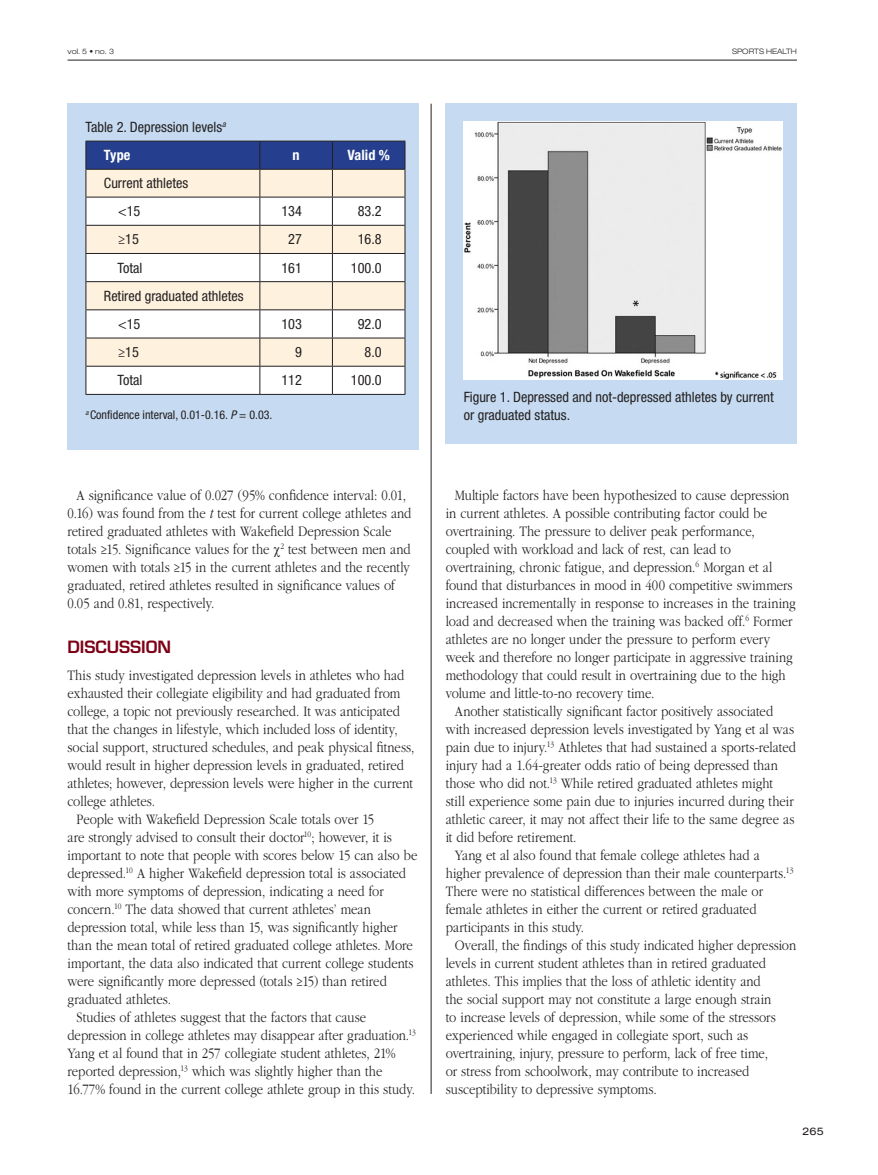
<style>
.page{position:relative;width:878px;height:1175px;background:#fff}
.page>*{position:absolute;margin:0;border:0;box-sizing:border-box;transform-origin:0 0}
.SEC-A{font:600 16.5px "Eurostile";letter-spacing:-.005em;color:#7d0216}
.Text-Indent{font:300 15px/18px "ITC Garamond Std";color:#231f20;scale:.85 1}
.TT{font:condensed 14.25px "Helvetica Neue LT Std";color:#231f20}
.FG{font:condensed 14.25px/18px "Helvetica Neue LT Std";color:#231f20}
.TN{font:condensed 14.25px "Helvetica Neue LT Std";color:#231f20}
.CH{font:700 condensed 14.25px "Helvetica Neue LT Std";color:#fff}
.SO{font:condensed 12px "Helvetica Neue LT Std";color:#231f20}
.t1{font:expanded 10.5px "Helvetica Neue LT Std";color:#231f20}
.t2{font:300 expanded 7.5px "Helvetica Neue LT Std";color:#231f20}
.s1{font-style:italic}
</style>
<div class="page">
<hr style="left:430px;top:104px;width:1px;height:990px;background:#231f20">
<hr style="left:68px;top:60px;width:728px;height:1px;background:#231f20">
<div style="left:68px;top:104px;width:350px;height:346px;background:#c6dbf1"></div>
<svg style="left:86px;top:141px;width:319px;height:253px;background:#dddbdb"></svg>
<hr style="left:86px;top:394px;width:174px;height:1px;background:#231f20">
<hr style="left:260px;top:394px;width:72px;height:1px;background:#231f20">
<hr style="left:332px;top:394px;width:73px;height:1px;background:#231f20">
<div style="left:446px;top:104px;width:350px;height:340px;background:#c6dbf1"></div>
<img style="left:464px;top:122px;width:318px;height:258px">
<p class="t2" style="left:68px;top:46px;width:48px">vol. 5 • no. 3</p>
<p class="t2" style="left:732px;top:46px;width:66px">SPORTS HEALTH</p>
<p class="TN" style="left:86px;top:118px;width:142px">Table 2. Depression levels<sup>a</sup></p>
<p class="CH" style="left:104px;top:147px;width:28px">Type</p>
<p class="CH" style="left:292px;top:147px;width:9px">n</p>
<p class="CH" style="left:347px;top:147px;width:44px">Valid %</p>
<p class="TT" style="left:104px;top:175px;width:86px">Current athletes</p>
<p class="TT" style="left:118px;top:203px;width:24px">&lt;15</p>
<p class="TT" style="left:281px;top:203px;width:22px">134</p>
<p class="TT" style="left:358px;top:203px;width:25px">83.2</p>
<p class="TT" style="left:118px;top:231px;width:22px">≥15</p>
<p class="TT" style="left:288px;top:231px;width:15px">27</p>
<p class="TT" style="left:358px;top:231px;width:25px">16.8</p>
<p class="TT" style="left:118px;top:259px;width:26px">Total</p>
<p class="TT" style="left:281px;top:259px;width:22px">161</p>
<p class="TT" style="left:351px;top:259px;width:32px">100.0</p>
<p class="TT" style="left:104px;top:287px;width:141px">Retired graduated athletes</p>
<p class="TT" style="left:118px;top:316px;width:24px">&lt;15</p>
<p class="TT" style="left:281px;top:316px;width:22px">103</p>
<p class="TT" style="left:358px;top:316px;width:25px">92.0</p>
<p class="TT" style="left:118px;top:344px;width:22px">≥15</p>
<p class="TT" style="left:295px;top:344px;width:8px">9</p>
<p class="TT" style="left:364px;top:344px;width:19px">8.0</p>
<p class="TT" style="left:118px;top:372px;width:26px">Total</p>
<p class="TT" style="left:281px;top:372px;width:22px">112</p>
<p class="TT" style="left:351px;top:372px;width:32px">100.0</p>
<p class="SO" style="left:86px;top:407px;width:188px"><sup>a</sup> Confidence interval, 0.01-0.16. <span class="s1">P</span> = 0.03.</p>
<p class="Text-Indent" style="left:68px;top:486px;width:406px;text-indent:9px">A significance value of 0.027 (95% confidence interval: 0.01, 0.16) was found from the <span class="s1">t</span> test for current college athletes and retired graduated athletes with Wakefield Depression Scale totals ≥15. Significance values for the <sup>2</sup> test between men and women with totals ≥15 in the current athletes and the recently graduated, retired athletes resulted in significance values of 0.05 and 0.81, respectively.</p>
<p class="SEC-A" style="left:68px;top:636px;width:105px">DISCUSSION</p>
<p class="Text-Indent" style="left:68px;top:666px;width:410px">This study investigated depression levels in athletes who had exhausted their collegiate eligibility and had graduated from college, a topic not previously researched. It was anticipated that the changes in lifestyle, which included loss of identity, social support, structured schedules, and peak physical fitness, would result in higher depression levels in graduated, retired athletes; however, depression levels were higher in the current college athletes.</p>
<p class="Text-Indent" style="left:68px;top:810px;width:413px;text-indent:9px">People with Wakefield Depression Scale totals over 15<br>are strongly advised to consult their doctor<sup>10</sup>; however, it is important to note that people with scores below 15 can also be depressed.<sup>10</sup> A higher Wakefield depression total is associated with more symptoms of depression, indicating a need for concern.<sup>10</sup> The data showed that current athletes’ mean depression total, while less than 15, was significantly higher than the mean total of retired graduated college athletes. More important, the data also indicated that current college students were significantly more depressed (totals ≥15) than retired graduated athletes.</p>
<p class="Text-Indent" style="left:68px;top:1008px;width:411px;text-indent:9px">Studies of athletes suggest that the factors that cause depression in college athletes may disappear after graduation.<sup>13<br></sup>Yang et al found that in 257 collegiate student athletes, 21% reported depression,<sup>13</sup> which was slightly higher than the 16.77% found in the current college athlete group in this study.</p>
<p class="FG" style="left:464px;top:388px;width:311px">Figure 1. Depressed and not-depressed athletes by current or graduated status.</p>
<p class="Text-Indent" style="left:446px;top:486px;width:413px;text-indent:9px">Multiple factors have been hypothesized to cause depression in current athletes. A possible contributing factor could be overtraining. The pressure to deliver peak performance, coupled with workload and lack of rest, can lead to overtraining, chronic fatigue, and depression.<sup>6</sup> Morgan et al found that disturbances in mood in 400 competitive swimmers increased incrementally in response to increases in the training load and decreased when the training was backed off.<sup>6</sup> Former athletes are no longer under the pressure to perform every week and therefore no longer participate in aggressive training methodology that could result in overtraining due to the high volume and little-to-no recovery time.</p>
<p class="Text-Indent" style="left:446px;top:702px;width:413px;text-indent:9px">Another statistically significant factor positively associated with increased depression levels investigated by Yang et al was pain due to injury.<sup>13</sup> Athletes that had sustained a sports-related injury had a 1.64-greater odds ratio of being depressed than those who did not.<sup>13</sup> While retired graduated athletes might still experience some pain due to injuries incurred during their athletic career, it may not affect their life to the same degree as it did before retirement.</p>
<p class="Text-Indent" style="left:446px;top:846px;width:410px;text-indent:9px">Yang et al also found that female college athletes had a higher prevalence of depression than their male counterparts.<sup>13<br></sup>There were no statistical differences between the male or female athletes in either the current or retired graduated participants in this study.</p>
<p class="Text-Indent" style="left:446px;top:936px;width:414px;text-indent:9px">Overall, the findings of this study indicated higher depression levels in current student athletes than in retired graduated athletes. This implies that the loss of athletic identity and<br>the social support may not constitute a large enough strain<br>to increase levels of depression, while some of the stressors experienced while engaged in collegiate sport, such as overtraining, injury, pressure to perform, lack of free time,<br>or stress from schoolwork, may contribute to increased susceptibility to depressive symptoms.</p>
<p class="t1" style="left:802px;top:1124px;width:23px">265</p>
</div>
